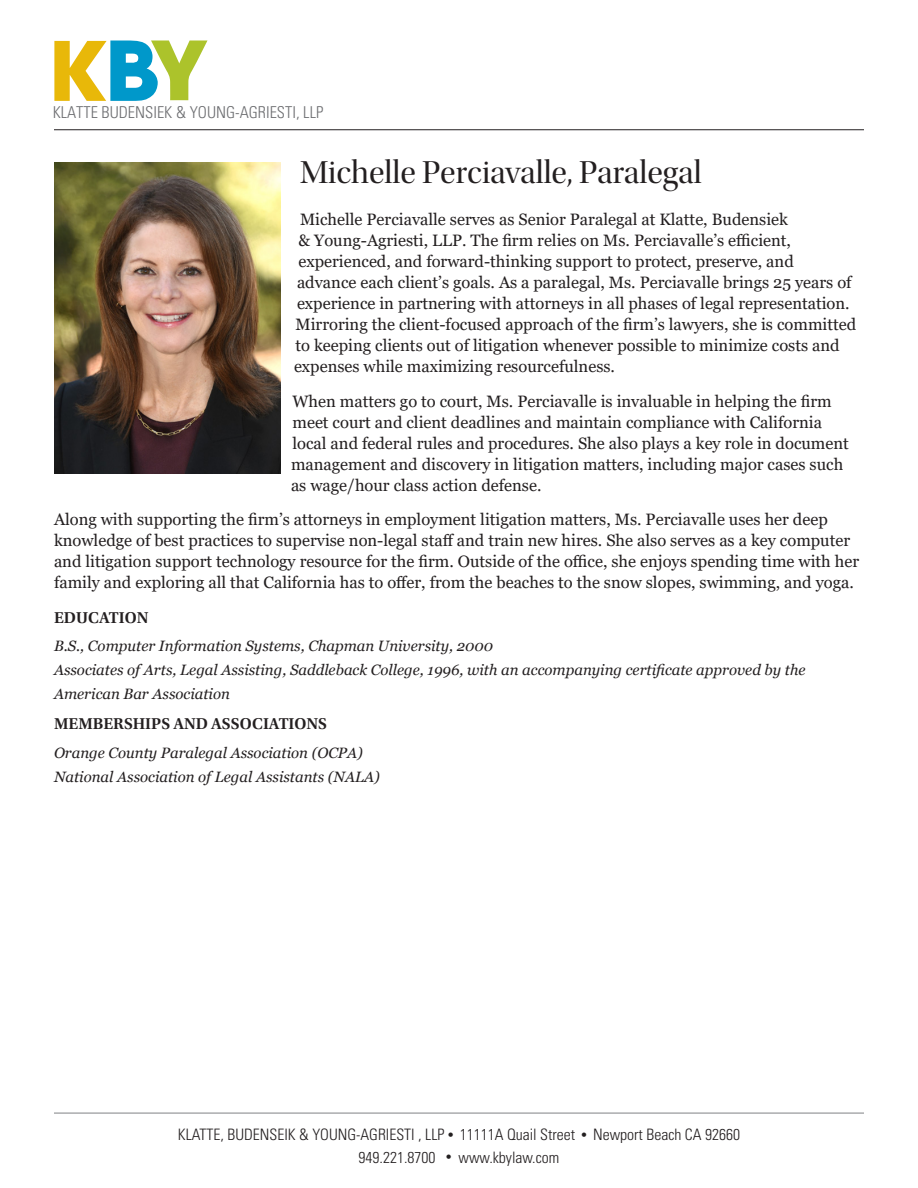
<style>
.page{position:relative;width:918px;height:1188px;background:#fff}
.page>*{position:absolute;margin:0;border:0;box-sizing:border-box;transform-origin:0 0}
.t1{font:33px "Utopia Std Disp";color:#231f20}
.Bio_Sub-headings{font:16.5px/21px "Georgia";color:#231f20}
.Bio_Sub-headings-2{font:600 16.5px "Utopia Std";color:#231f20}
.t2{font:300 condensed 16.35px "Univers";color:#6c6d70}
.t3{font:300 condensed 15.75px/22.5px "Univers";color:#231f20;text-align:center}
.Sidebar_Main_Copy{font:italic 15px/24px "Georgia";color:#231f20}
.s1{font-size:12px}
</style>
<div class="page">
<hr style="left:54px;top:1113px;width:810px;height:1px;background:#808285">
<svg style="left:54px;top:40px;width:154px;height:61px"></svg>
<img style="left:54px;top:162px;width:227px;height:312px">
<hr style="left:54px;top:129px;width:810px;height:1px;background:#231f20">
<p class="t2" style="left:53px;top:102px;width:272px">KLATTE BUDENSIEK &amp; YOUNG-AGRIESTI, LLP</p>
<p class="t1" style="left:300px;top:155px;width:403px">Michelle Perciavalle, Paralegal</p>
<p class="Bio_Sub-headings" style="left:294px;top:209px;width:564px;text-indent:6px">Michelle Perciavalle serves as Senior Paralegal at Klatte, Budensiek<br>&amp; Young-Agriesti, LLP. The firm relies on Ms. Perciavalle’s efficient, experienced, and forward-thinking support to protect, preserve, and<br>advance each client’s goals. As a paralegal, Ms. Perciavalle brings 25 years of experience in partnering with attorneys in all phases of legal representation.<br>Mirroring the client-focused approach of the firm’s lawyers, she is committed to keeping clients out of litigation whenever possible to minimize costs and expenses while maximizing resourcefulness.</p>
<p class="Bio_Sub-headings" style="left:291px;top:391px;width:559px">When matters go to court, Ms. Perciavalle is invaluable in helping the firm meet court and client deadlines and maintain compliance with California local and federal rules and procedures. She also plays a key role in document management and discovery in litigation matters, including major cases such as wage/hour class action defense.</p>
<p class="Bio_Sub-headings" style="left:54px;top:509px;width:807px">Along with supporting the firm’s attorneys in employment litigation matters, Ms. Perciavalle uses her deep knowledge of best practices to supervise non-legal staff and train new hires. She also serves as a key computer and litigation support technology resource for the firm. Outside of the office, she enjoys spending time with her family and exploring all that California has to offer, from the beaches to the snow slopes, swimming, and yoga.</p>
<p class="Bio_Sub-headings-2" style="left:54px;top:608px;width:96px">EDUCATION</p>
<p class="Sidebar_Main_Copy" style="left:54px;top:634px;width:440px">B.S., Computer Information Systems, Chapman University, 2000</p>
<p class="Sidebar_Main_Copy" style="left:54px;top:658px;width:753px">Associates of Arts, Legal Assisting, Saddleback College, 1996, with an accompanying certificate approved by the<br>American Bar Association</p>
<p class="Bio_Sub-headings-2" style="left:54px;top:715px;width:274px">MEMBERSHIPS AND ASSOCIATIONS</p>
<p class="Sidebar_Main_Copy" style="left:54px;top:741px;width:310px">Orange County Paralegal Association (OCPA)</p>
<p class="Sidebar_Main_Copy" style="left:54px;top:765px;width:327px">National Association of Legal Assistants (NALA)</p>
<p class="t3" style="left:178px;top:1124px;width:564px">KLATTE, BUDENSEIK &amp; YOUNG-AGRIESTI , LLP <span class="s1">•</span> 11111A Quail Street <span class="s1">•</span> Newport Beach CA 92660<br>949.221.8700 <span class="s1">•</span> www.kbylaw.com</p>
</div>
